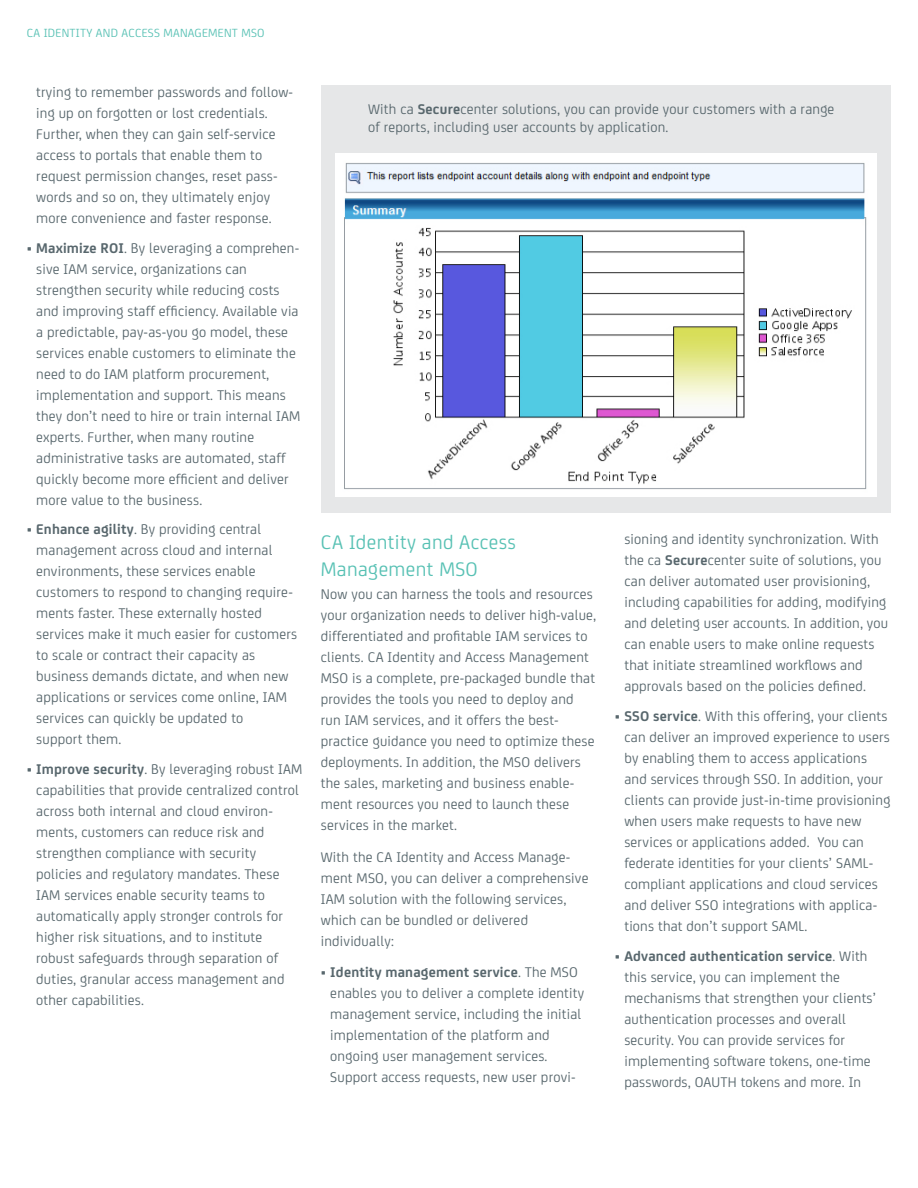
<style>
.page{position:relative;width:918px;height:1188px;background:#fff}
.page>*{position:absolute;margin:0;border:0;box-sizing:border-box;transform-origin:0 0}
.t1{font:21px/27px "CA Sans";letter-spacing:.02em;color:#58c1b4}
.t2{font:15px/21px "CA Sans";letter-spacing:.015em;color:#58676d}
.t3{font:12.6px "CA Sans";letter-spacing:.02em;color:#58c1b4}
.s1{font-weight:700}
</style>
<div class="page">
<div style="left:321px;top:86px;width:570px;height:427px;background:#e6e7e8"></div>
<img style="left:335px;top:153px;width:541px;height:343px">
<p class="t3" style="left:27px;top:24px;width:239px">CA IDENTITY AND ACCESS MANAGEMENT MSO</p>
<p class="t2" style="left:36px;top:81px;width:258px">trying to remember passwords and follow&shy;ing up on forgotten or lost credentials.<br>Further, when they can gain self-service access to portals that enable them to request permission changes, reset pass&shy;words and so on, they ultimately enjoy more convenience and faster response.</p>
<p class="t2" style="left:36px;top:236px;width:266px;text-indent:-9px">• <span class="s1">Maximize ROI</span>. By leveraging a comprehen&shy;sive IAM service, organizations can strengthen security while reducing costs and improving staff efficiency. Available via a predictable, pay-as-you go model, these services enable customers to eliminate the need to do IAM platform procurement, implementation and support. This means they don’t need to hire or train internal IAM experts. Further, when many routine administrative tasks are automated, staff quickly become more efficient and deliver more value to the business.</p>
<p class="t2" style="left:36px;top:518px;width:263px;text-indent:-9px">• <span class="s1">Enhance agility</span>. By providing central management across cloud and internal environments, these services enable customers to respond to changing require&shy;ments faster. These externally hosted services make it much easier for customers to scale or contract their capacity as business demands dictate, and when new applications or services come online, IAM services can quickly be updated to<br>support them.</p>
<p class="t2" style="left:36px;top:758px;width:268px;text-indent:-9px">• <span class="s1">Improve security</span>. By leveraging robust IAM capabilities that provide centralized control across both internal and cloud environ&shy;ments, customers can reduce risk and strengthen compliance with security policies and regulatory mandates. These IAM services enable security teams to automatically apply stronger controls for higher risk situations, and to institute robust safeguards through separation of duties, granular access management and other capabilities.</p>
<p class="t2" style="left:368px;top:99px;width:468px;line-height:18px">With ca <span class="s1">Secure</span>center solutions, you can provide your customers with a range of reports, including user accounts by application.</p>
<h1 class="t1" style="left:321px;top:527px;width:197px">CA Identity and Access<br>Management MSO</h1>
<p class="t2" style="left:321px;top:583px;width:277px">Now you can harness the tools and resources your organization needs to deliver high-value, differentiated and profitable IAM services to clients. CA Identity and Access Management MSO is a complete, pre-packaged bundle that provides the tools you need to deploy and run IAM services, and it offers the best&shy;practice guidance you need to optimize these deployments. In addition, the MSO delivers the sales, marketing and business enable&shy;ment resources you need to launch these services in the market.</p>
<p class="t2" style="left:321px;top:845px;width:269px">With the CA Identity and Access Manage&shy;ment MSO, you can deliver a comprehensive IAM solution with the following services, which can be bundled or delivered individually:</p>
<p class="t2" style="left:330px;top:961px;width:255px;text-indent:-9px">• <span class="s1">Identity management service</span>. The MSO enables you to deliver a complete identity management service, including the initial implementation of the platform and ongoing user management services.<br>Support access requests, new user provi-</p>
<p class="t2" style="left:624px;top:528px;width:265px">sioning and identity synchronization. With the ca <span class="s1">Secure</span>center suite of solutions, you can deliver automated user provisioning, including capabilities for adding, modifying and deleting user accounts. In addition, you can enable users to make online requests that initiate streamlined workflows and approvals based on the policies defined.</p>
<p class="t2" style="left:624px;top:705px;width:268px;text-indent:-9px">• <span class="s1">SSO service</span>. With this offering, your clients can deliver an improved experience to users by enabling them to access applications and services through SSO. In addition, your clients can provide just-in-time provisioning when users make requests to have new services or applications added. You can federate identities for your clients’ SAML&shy;compliant applications and cloud services and deliver SSO integrations with applica&shy;tions that don’t support SAML.</p>
<p class="t2" style="left:624px;top:944px;width:253px;text-indent:-9px">• <span class="s1">Advanced authentication service</span>. With this service, you can implement the mechanisms that strengthen your clients’ authentication processes and overall security. You can provide services for implementing software tokens, one-time passwords, OAUTH tokens and more. In</p>
</div>
